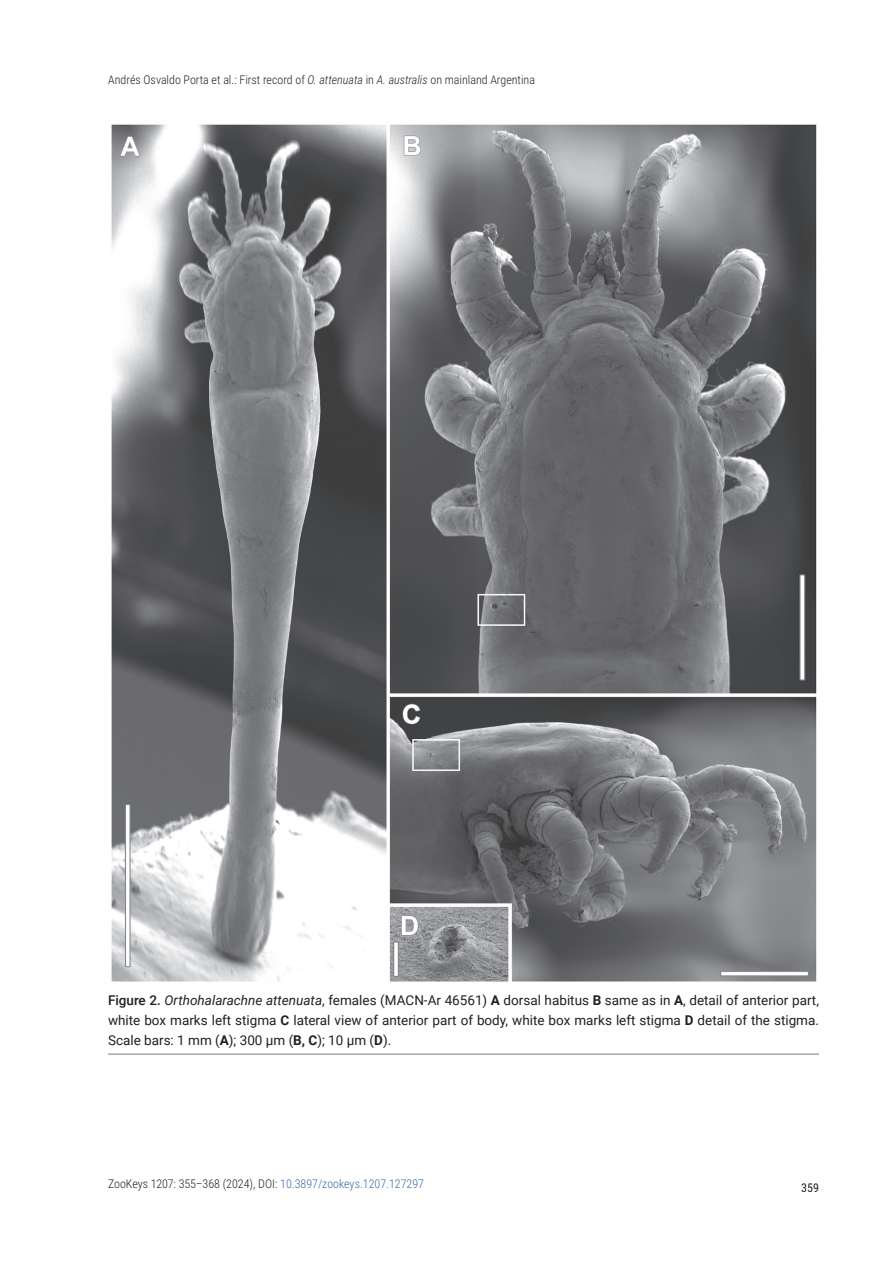
<style>
.page{position:relative;width:893px;height:1263px;background:#fff}
.page>*{position:absolute;margin:0;border:0;box-sizing:border-box;transform-origin:0 0}
.t1{font:13.5px/19.8px "Roboto";color:#231f20;text-align:justify}
.t2{font:300 12px "Roboto Condensed";color:#231f20}
.t3{font:12px "Roboto Condensed";color:#231f20}
.s1{font-style:italic}
.s2{font-weight:500}
.s3{font-weight:700}
.s4{color:#376ba5}
</style>
<div class="page">
<img style="left:111px;top:124px;width:706px;height:858px">
<hr style="left:108px;top:1053px;width:711px;height:2px;background:#a8a9ad">
<p class="t2" style="left:108px;top:71px;width:428px">Andrés Osvaldo Porta et al.: First record of <span class="s1">O. attenuata</span> in <span class="s1">A. australis</span> on mainland Argentina</p>
<p class="t1" style="left:108px;top:990px;width:712px"><span class="s2">Figure 2.</span> <span class="s1">Orthohalarachne attenuata</span>, females (MACN-Ar 46561) <span class="s3">A</span> dorsal habitus <span class="s3">B</span> same as in <span class="s3">A</span>, detail of anterior part, white box marks left stigma <span class="s3">C</span> lateral view of anterior part of body, white box marks left stigma <span class="s3">D</span> detail of the stigma.<br>Scale bars: 1 mm (<span class="s3">A</span>); 300 µm (<span class="s3">B, C</span>); 10 µm (<span class="s3">D</span>).</p>
<p class="t2" style="left:108px;top:1175px;width:318px">ZooKeys 1207: 355–368 (2024), DOI: <span class="s4">10.3897/zookeys.1207.127297</span></p>
<p class="t3" style="left:801px;top:1179px;width:19px">359</p>
</div>
